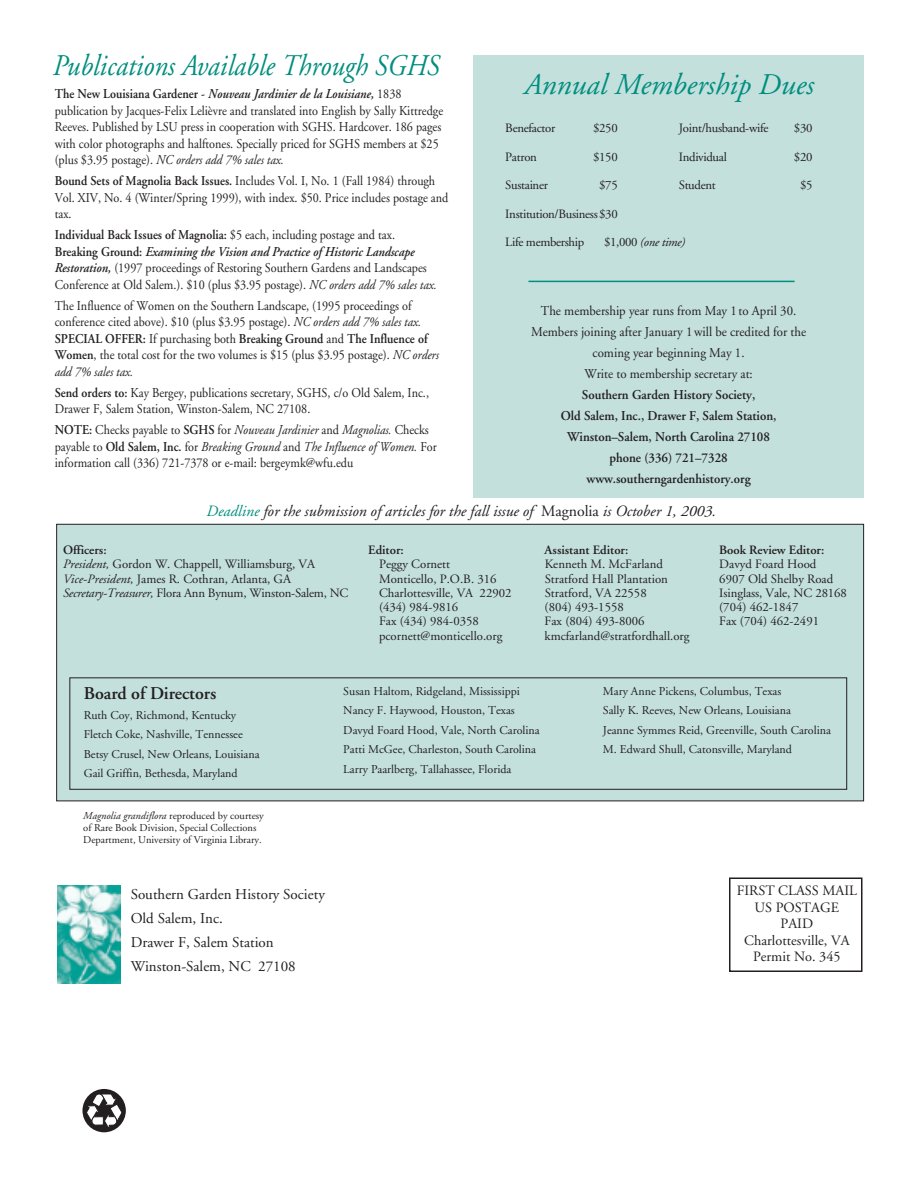
<style>
.page{position:relative;width:918px;height:1188px;background:#fff}
.page>*{position:absolute;margin:0;border:0;box-sizing:border-box;transform-origin:0 0}
.t1{font:italic 30px "Adobe Garamond";color:#008e7f;scale:.9 1}
.t2{font:italic 30px "Adobe Garamond";color:#008e7f}
.t3{font:600 18px "Adobe Garamond";color:#231f20}
.t4{font:italic 15.75px "Adobe Garamond";color:#231f20}
.t5{font:15px/24px "Adobe Garamond";color:#231f20}
.t6{font:14.25px/16.5px "Adobe Garamond";color:#231f20;text-align:center}
.t7{font:13.5px/16.5px "Adobe Garamond";color:#231f20;scale:.9 1}
.t8{font:600 13.5px/21px "Adobe Garamond";color:#231f20;text-align:center;scale:.95 1}
.t9{font:13.5px/21px "Adobe Garamond";color:#231f20;text-align:center;scale:.95 1}
.t10{font:12.75px "Adobe Garamond";color:#231f20}
.t11{font:12.75px "Adobe Garamond";letter-spacing:-.025em;color:#231f20}
.t12{font:600 12.75px "Adobe Garamond";color:#231f20}
.t13{font:italic 12.75px "Adobe Garamond";letter-spacing:-.025em;color:#231f20}
.t14{font:12px/19.5px "Adobe Garamond";color:#231f20}
.t15{font:10.5px/12px "Adobe Garamond";color:#231f20}
.s1{font-weight:600}
.s2{font-weight:600;font-style:italic}
.s3{font-style:italic}
.s4{font-style:normal}
.s5{color:#008e7f}
</style>
<div class="page">
<div style="left:474px;top:55px;width:390px;height:443px;background:#c3e0dd"></div>
<div style="left:57px;top:524px;width:807px;height:277px;background:#c3e0dd"></div>
<svg style="left:82px;top:1089px;width:44px;height:43px"></svg>
<svg style="left:84px;top:1092px;width:39px;height:40px"></svg>
<div style="left:729px;top:878px;width:133px;height:94px;border:2px solid #231f20"></div>
<img style="left:57px;top:886px;width:63px;height:98px">
<hr style="left:528px;top:281px;width:267px;height:1px;background:#008e7f">
<div style="left:69px;top:677px;width:778px;height:113px;border:1px solid #231f20"></div>
<h1 class="t1" style="left:53px;top:54px;width:431px">Publications Available Through SGHS</h1>
<p class="t7" style="left:55px;top:87px;width:433px"><span class="s1">The New Louisiana Gardener -</span> <span class="s2">Nouveau Jardinier de la Louisiane,</span> 1838 publication by Jacques-Felix Lelièvre and translated into English by Sally Kittredge Reeves. Published by LSU press in cooperation with SGHS. Hardcover. 186 pages with color photographs and halftones. Specially priced for SGHS members at $25 (plus $3.95 postage). <span class="s3">NC orders add 7% sales tax.</span></p>
<p class="t7" style="left:55px;top:174px;width:439px"><span class="s1">Bound Sets of Magnolia Back Issues.</span> Includes Vol. I, No. 1 (Fall 1984) through<br>Vol. XIV, No. 4 (Winter/Spring 1999), with index. $50. Price includes postage and tax.</p>
<p class="t7" style="left:55px;top:228px;width:426px"><span class="s1">Individual Back Issues of Magnolia:</span> $5 each, including postage and tax.<br><span class="s1">Breaking Ground:</span> <span class="s2">Examining the Vision and Practice of Historic Landscape Restoration,</span> (1997 proceedings of Restoring Southern Gardens and Landscapes Conference at Old Salem.). $10 (plus $3.95 postage). <span class="s3">NC orders add 7% sales tax.</span></p>
<p class="t7" style="left:55px;top:298px;width:428px">The Influence of Women on the Southern Landscape, (1995 proceedings of conference cited above). $10 (plus $3.95 postage). <span class="s3">NC orders add 7% sales tax.<br></span><span class="s1">SPECIAL OFFER:</span> If purchasing both <span class="s1">Breaking Ground</span> and <span class="s1">The Influence of Women</span>, the total cost for the two volumes is $15 (plus $3.95 postage). <span class="s3">NC orders add 7% sales tax.</span></p>
<p class="t7" style="left:55px;top:385px;width:417px"><span class="s1">Send orders to:</span> Kay Bergey, publications secretary, SGHS, c/o Old Salem, Inc.,<br>Drawer F, Salem Station, Winston-Salem, NC 27108.</p>
<p class="t7" style="left:55px;top:423px;width:426px"><span class="s1">NOTE:</span> Checks payable to <span class="s1">SGHS</span> for <span class="s3">Nouveau Jardinier</span> and <span class="s3">Magnolias.</span> Checks payable to <span class="s1">Old Salem, Inc.</span> for <span class="s3">Breaking Ground</span> and <span class="s3">The Influence of Women.</span> For information call (336) 721-7378 or e-mail: bergeymk@wfu.edu</p>
<h1 class="t2" style="left:524px;top:72px;width:291px">Annual Membership Dues</h1>
<p class="t11" style="left:505px;top:123px;width:51px">Benefactor</p>
<p class="t10" style="left:593px;top:123px;width:26px">$250</p>
<p class="t11" style="left:679px;top:123px;width:91px">Joint/husband-wife</p>
<p class="t10" style="left:794px;top:123px;width:20px">$30</p>
<p class="t10" style="left:505px;top:152px;width:33px">Patron</p>
<p class="t10" style="left:593px;top:152px;width:26px">$150</p>
<p class="t11" style="left:679px;top:152px;width:50px">Individual</p>
<p class="t10" style="left:794px;top:152px;width:20px">$20</p>
<p class="t11" style="left:505px;top:180px;width:44px">Sustainer</p>
<p class="t10" style="left:599px;top:180px;width:20px">$75</p>
<p class="t11" style="left:679px;top:180px;width:38px">Student</p>
<p class="t10" style="left:800px;top:180px;width:14px">$5</p>
<p class="t11" style="left:505px;top:209px;width:114px">Institution/Business$30</p>
<p class="t11" style="left:505px;top:237px;width:80px">Life membership</p>
<p class="t13" style="left:604px;top:237px;width:83px"><span class="s4">$1,000</span> (one time)</p>
<p class="t9" style="left:531px;top:301px;width:291px">The membership year runs from May 1 to April 30.<br>Members joining after January 1 will be credited for the coming year beginning May 1.<br>Write to membership secretary at:</p>
<p class="t8" style="left:561px;top:385px;width:229px">Southern Garden History Society,<br>Old Salem, Inc., Drawer F, Salem Station, Winston–Salem, North Carolina 27108 phone (336) 721–7328 www.southerngardenhistory.org</p>
<p class="t4" style="left:207px;top:505px;width:511px"><span class="s5">Deadline</span> for the submission of articles for the fall issue of <span class="s4">Magnolia</span> is October 1, 2003.</p>
<p class="t12" style="left:63px;top:545px;width:45px">Officers:</p>
<p class="t12" style="left:368px;top:545px;width:37px">Editor:</p>
<p class="t12" style="left:545px;top:545px;width:85px">Assistant Editor:</p>
<p class="t12" style="left:719px;top:545px;width:107px">Book Review Editor:</p>
<p class="t10" style="left:63px;top:559px;width:254px"><span class="s3">President,</span> Gordon W. Chappell, Williamsburg, VA</p>
<p class="t10" style="left:379px;top:559px;width:73px">Peggy Cornett</p>
<p class="t10" style="left:545px;top:559px;width:120px">Kenneth M. McFarland</p>
<p class="t10" style="left:719px;top:559px;width:99px">Davyd Foard Hood</p>
<p class="t10" style="left:63px;top:573px;width:230px"><span class="s3">Vice-President,</span> James R. Cothran, Atlanta, GA</p>
<p class="t10" style="left:379px;top:573px;width:119px">Monticello, P.O.B. 316</p>
<p class="t10" style="left:545px;top:573px;width:125px">Stratford Hall Plantation</p>
<p class="t10" style="left:719px;top:573px;width:115px">6907 Old Shelby Road</p>
<p class="t10" style="left:63px;top:588px;width:287px"><span class="s3">Secretary-Treasurer,</span> Flora Ann Bynum, Winston-Salem, NC</p>
<p class="t10" style="left:379px;top:588px;width:134px">Charlottesville, VA 22902</p>
<p class="t10" style="left:545px;top:588px;width:104px">Stratford, VA 22558</p>
<p class="t10" style="left:719px;top:588px;width:129px">Isinglass, Vale, NC 28168</p>
<p class="t10" style="left:379px;top:602px;width:81px">(434) 984-9816</p>
<p class="t10" style="left:545px;top:602px;width:81px">(804) 493-1558</p>
<p class="t10" style="left:719px;top:602px;width:81px">(704) 462-1847</p>
<p class="t10" style="left:379px;top:616px;width:101px">Fax (434) 984-0358</p>
<p class="t10" style="left:545px;top:616px;width:101px">Fax (804) 493-8006</p>
<p class="t10" style="left:719px;top:616px;width:101px">Fax (704) 462-2491</p>
<p class="t10" style="left:379px;top:630px;width:125px">pcornett@monticello.org</p>
<p class="t10" style="left:545px;top:630px;width:146px">kmcfarland@stratfordhall.org</p>
<h2 class="t3" style="left:84px;top:686px;width:134px">Board of Directors</h2>
<p class="t14" style="left:84px;top:706px;width:177px">Ruth Coy, Richmond, Kentucky Fletch Coke, Nashville, Tennessee Betsy Crusel, New Orleans, Louisiana Gail Griffin, Bethesda, Maryland</p>
<p class="t15" style="left:83px;top:811px;width:182px"><span class="s3">Magnolia grandiflora</span> reproduced by courtesy of Rare Book Division, Special Collections<br>Department, University of Virginia Library.</p>
<p class="t5" style="left:131px;top:883px;width:196px">Southern Garden History Society<br>Old Salem, Inc.<br>Drawer F, Salem Station<br>Winston-Salem, NC 27108</p>
<p class="t14" style="left:343px;top:682px;width:198px">Susan Haltom, Ridgeland, Mississippi Nancy F. Haywood, Houston, Texas Davyd Foard Hood, Vale, North Carolina Patti McGee, Charleston, South Carolina Larry Paarlberg, Tallahassee, Florida</p>
<p class="t14" style="left:603px;top:682px;width:230px">Mary Anne Pickens, Columbus, Texas<br>Sally K. Reeves, New Orleans, Louisiana<br>Jeanne Symmes Reid, Greenville, South Carolina M. Edward Shull, Catonsville, Maryland</p>
<p class="t6" style="left:737px;top:884px;width:122px">FIRST CLASS MAIL<br>US POSTAGE<br>PAID<br>Charlottesville, VA<br>Permit No. 345</p>
</div>
